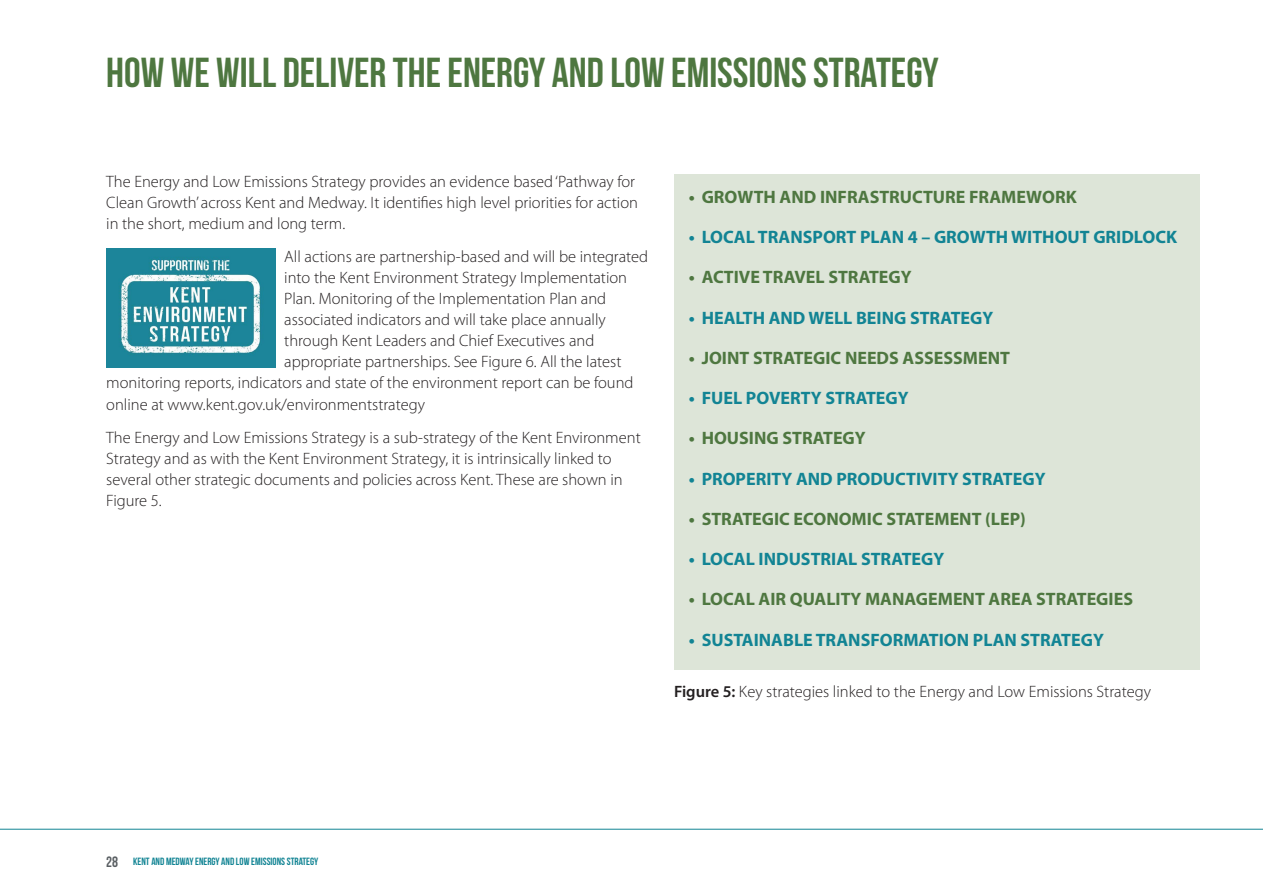
<style>
.page{position:relative;width:1263px;height:893px;background:#fff}
.page>*{position:absolute;margin:0;border:0;box-sizing:border-box;transform-origin:0 0}
.t1{font:41.85px "Bebas Neue";color:#4e7740}
.t2{font:700 18px "Myriad Pro";color:#128494}
.t3{font:700 18px "Myriad Pro";color:#4e7740}
.t4{font:300 16.5px/21px "Myriad Pro";color:#231f20}
.t5{font:10.5px "Bebas Neue";color:#128494}
.s1{font-weight:600}
.s2{font-size:15px;color:#5a5f63}
</style>
<div class="page">
<hr style="left:0;top:829px;width:1263px;height:1px;background:#128494">
<div style="left:674px;top:174px;width:525px;height:496px;background:#dde5d8"></div>
<img style="left:106px;top:249px;width:170px;height:118px">
<p class="t1" style="left:106px;top:49px;width:834px">HOW WE WILL DELIVER THE ENERGY AND LOW EMISSIONS STRATEGY</p>
<p class="t4" style="left:106px;top:171px;width:533px">The Energy and Low Emissions Strategy provides an evidence based ‘Pathway for<br>Clean Growth’ across Kent and Medway. It identifies high level priorities for action in the short, medium and long term.</p>
<p class="t4" style="left:284px;top:246px;width:365px">All actions are partnership-based and will be integrated</p>
<p class="t4" style="left:284px;top:267px;width:344px">into the Kent Environment Strategy Implementation</p>
<p class="t4" style="left:284px;top:288px;width:323px">Plan. Monitoring of the Implementation Plan and</p>
<p class="t4" style="left:284px;top:309px;width:323px">associated indicators and will take place annually</p>
<p class="t4" style="left:284px;top:330px;width:312px">through Kent Leaders and Chief Executives and</p>
<p class="t4" style="left:284px;top:351px;width:339px">appropriate partnerships. See Figure 6. All the latest</p>
<p class="t4" style="left:106px;top:372px;width:529px">monitoring reports, indicators and state of the environment report can be found</p>
<p class="t4" style="left:106px;top:393px;width:320px">online at www.kent.gov.uk/environmentstrategy</p>
<p class="t4" style="left:106px;top:427px;width:536px">The Energy and Low Emissions Strategy is a sub-strategy of the Kent Environment Strategy and as with the Kent Environment Strategy, it is intrinsically linked to several other strategic documents and policies across Kent. These are shown in Figure 5.</p>
<p class="t3" style="left:689px;top:185px;width:389px">• GROWTH AND INFRASTRUCTURE FRAMEWORK</p>
<p class="t2" style="left:689px;top:225px;width:490px">• LOCAL TRANSPORT PLAN 4 – GROWTH WITHOUT GRIDLOCK</p>
<p class="t3" style="left:689px;top:265px;width:224px">• ACTIVE TRAVEL STRATEGY</p>
<p class="t2" style="left:689px;top:306px;width:306px">• HEALTH AND WELL BEING STRATEGY</p>
<p class="t3" style="left:689px;top:346px;width:323px">• JOINT STRATEGIC NEEDS ASSESSMENT</p>
<p class="t2" style="left:689px;top:386px;width:221px">• FUEL POVERTY STRATEGY</p>
<p class="t3" style="left:689px;top:426px;width:178px">• HOUSING STRATEGY</p>
<p class="t2" style="left:689px;top:467px;width:358px">• PROPERITY AND PRODUCTIVITY STRATEGY</p>
<p class="t3" style="left:689px;top:507px;width:338px">• STRATEGIC ECONOMIC STATEMENT (LEP)</p>
<p class="t2" style="left:689px;top:547px;width:257px">• LOCAL INDUSTRIAL STRATEGY</p>
<p class="t3" style="left:689px;top:587px;width:446px">• LOCAL AIR QUALITY MANAGEMENT AREA STRATEGIES</p>
<p class="t2" style="left:689px;top:628px;width:416px">• SUSTAINABLE TRANSFORMATION PLAN STRATEGY</p>
<p class="t4" style="left:674px;top:681px;width:478px"><span class="s1">Figure 5:</span> Key strategies linked to the Energy and Low Emissions Strategy</p>
<p class="t5" style="left:106px;top:856px;width:213px"><span class="s2">28</span> KENT AND MEDWAY ENERGY AND LOW EMISSIONS STRATEGY</p>
</div>
